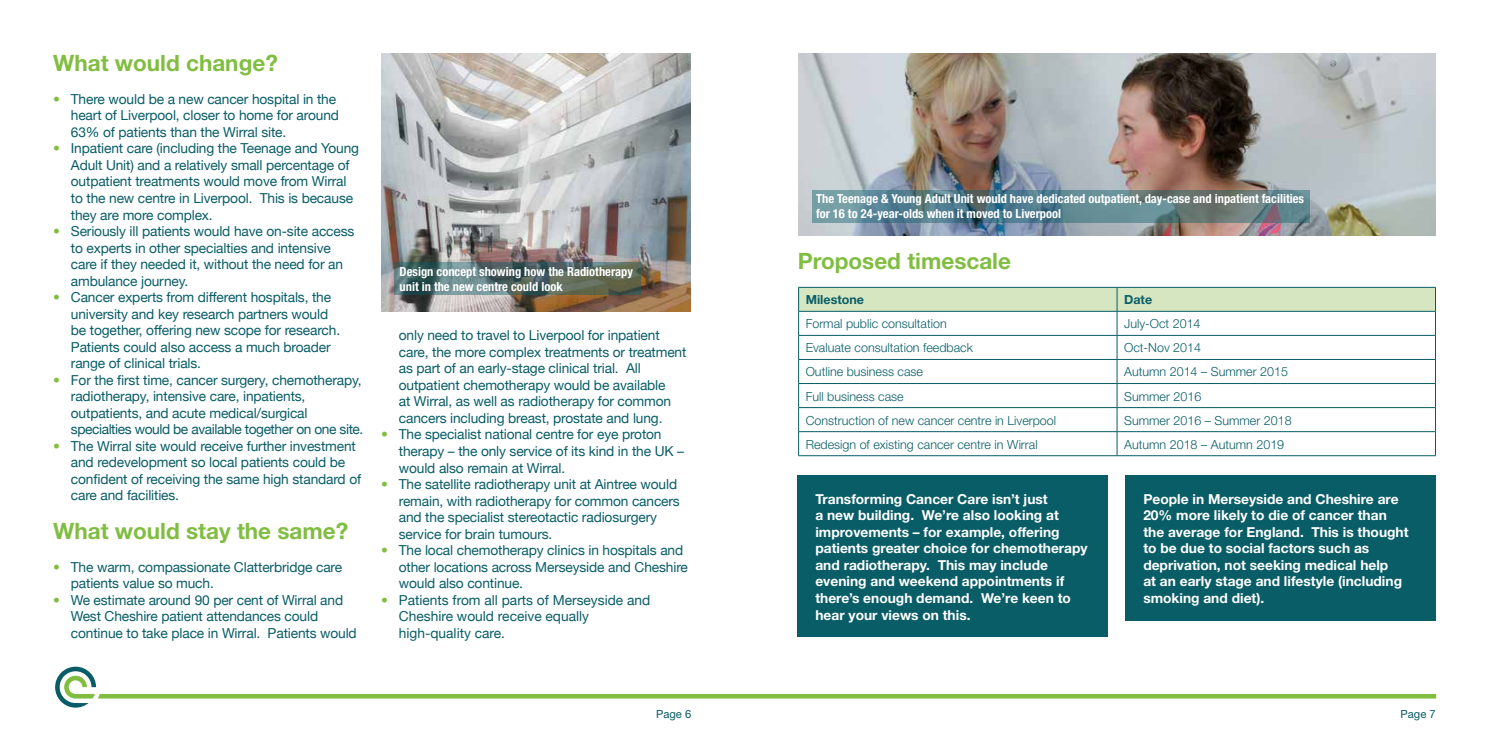
<style>
.page{position:relative;width:1489px;height:745px;background:#fff}
.page>*{position:absolute;margin:0;border:0;box-sizing:border-box;transform-origin:0 0}
.t1{font:700 22.5px "Helvetica Neue";color:#81bd41}
.t2{font:13.75px/16.5px "Helvetica Neue";letter-spacing:-.01em;color:#095d67}
.t3{font:700 13.75px/16.5px "Helvetica Neue";color:#fff}
.t4{font:300 12.5px "Helvetica Neue";color:#095d67}
.t5{font:700 condensed 12.5px/15px "Helvetica Neue";color:#fff}
.t6{font:700 12.5px "Helvetica Neue";color:#095d67}
.t7{font:11.25px "Helvetica Neue";color:#095d67}
.s1{font-weight:700;color:#81bd41}
</style>
<div class="page">
<svg style="left:55px;top:666px;width:1380px;height:41px"></svg>
<hr style="left:798px;top:455px;width:318px;height:1px;background:#095d67">
<hr style="left:1116px;top:455px;width:319px;height:1px;background:#095d67">
<svg style="left:798px;top:287px;width:637px;height:168px"></svg>
<hr style="left:798px;top:311px;width:318px;height:1px;background:#095d67">
<hr style="left:1116px;top:311px;width:319px;height:1px;background:#095d67">
<div style="left:1125px;top:475px;width:310px;height:145px;background:#095d67"></div>
<div style="left:797px;top:475px;width:310px;height:161px;background:#095d67"></div>
<img style="left:381px;top:53px;width:309px;height:258px">
<img style="left:798px;top:54px;width:636px;height:181px">
<svg style="left:394px;top:262px;width:246px;height:33px;background:#556b66"></svg>
<svg style="left:811px;top:190px;width:498px;height:33px;background:#5d8089"></svg>
<h1 class="t1" style="left:53px;top:49px;width:226px">What would change?</h1>
<p class="t2" style="left:71px;top:90px;width:269px;text-indent:-18px"><span class="s1">•</span> There would be a new cancer hospital in the heart of Liverpool, closer to home for around<br>63% of patients than the Wirral site.</p>
<p class="t2" style="left:71px;top:139px;width:290px;text-indent:-18px"><span class="s1">•</span> Inpatient care (including the Teenage and Young Adult Unit) and a relatively small percentage of outpatient treatments would move from Wirral to the new centre in Liverpool. This is because they are more complex.</p>
<p class="t2" style="left:71px;top:222px;width:285px;text-indent:-18px"><span class="s1">•</span> Seriously ill patients would have on-site access to experts in other specialties and intensive care if they needed it, without the need for an ambulance journey.</p>
<p class="t2" style="left:71px;top:288px;width:271px;text-indent:-18px"><span class="s1">•</span> Cancer experts from different hospitals, the university and key research partners would be together, offering new scope for research.<br>Patients could also access a much broader range of clinical trials.</p>
<p class="t2" style="left:71px;top:370px;width:294px;text-indent:-18px"><span class="s1">•</span> For the first time, cancer surgery, chemotherapy, radiotherapy, intensive care, inpatients, outpatients, and acute medical/surgical specialties would be available together on one site.</p>
<p class="t2" style="left:71px;top:436px;width:292px;text-indent:-18px"><span class="s1">•</span> The Wirral site would receive further investment and redevelopment so local patients could be confident of receiving the same high standard of care and facilities.</p>
<h1 class="t1" style="left:53px;top:516px;width:296px">What would stay the same?</h1>
<p class="t2" style="left:71px;top:557px;width:273px;text-indent:-18px"><span class="s1">•</span> The warm, compassionate Clatterbridge care patients value so much.</p>
<p class="t2" style="left:71px;top:590px;width:287px;text-indent:-18px"><span class="s1">•</span> We estimate around 90 per cent of Wirral and<br>West Cheshire patient attendances could continue to take place in Wirral. Patients would</p>
<p class="t5" style="left:399px;top:263px;width:235px">Design concept showing how the Radiotherapy unit in the new centre could look</p>
<p class="t2" style="left:399px;top:326px;width:289px">only need to travel to Liverpool for inpatient care, the more complex treatments or treatment as part of an early-stage clinical trial. All outpatient chemotherapy would be available<br>at Wirral, as well as radiotherapy for common cancers including breast, prostate and lung.</p>
<p class="t2" style="left:399px;top:425px;width:287px;text-indent:-18px"><span class="s1">•</span> The specialist national centre for eye proton therapy – the only service of its kind in the UK – would also remain at Wirral.</p>
<p class="t2" style="left:399px;top:474px;width:282px;text-indent:-18px"><span class="s1">•</span> The satellite radiotherapy unit at Aintree would remain, with radiotherapy for common cancers and the specialist stereotactic radiosurgery service for brain tumours.</p>
<p class="t2" style="left:399px;top:540px;width:290px;text-indent:-18px"><span class="s1">•</span> The local chemotherapy clinics in hospitals and other locations across Merseyside and Cheshire would also continue.</p>
<p class="t2" style="left:399px;top:590px;width:253px;text-indent:-18px"><span class="s1">•</span> Patients from all parts of Merseyside and<br>Cheshire would receive equally high-quality care.</p>
<p class="t5" style="left:816px;top:191px;width:489px">The Teenage &amp; Young Adult Unit would have dedicated outpatient, day-case and inpatient facilities for 16 to 24-year-olds when it moved to Liverpool</p>
<h1 class="t1" style="left:797px;top:247px;width:215px">Proposed timescale</h1>
<p class="t6" style="left:805px;top:292px;width:60px">Milestone</p>
<p class="t6" style="left:1124px;top:292px;width:30px">Date</p>
<p class="t4" style="left:805px;top:316px;width:142px">Formal public consultation</p>
<p class="t4" style="left:1124px;top:316px;width:78px">July-Oct 2014</p>
<p class="t4" style="left:805px;top:340px;width:169px">Evaluate consultation feedback</p>
<p class="t4" style="left:1124px;top:340px;width:78px">Oct-Nov 2014</p>
<p class="t4" style="left:805px;top:364px;width:119px">Outline business case</p>
<p class="t4" style="left:1124px;top:364px;width:165px">Autumn 2014 – Summer 2015</p>
<p class="t4" style="left:805px;top:388px;width:99px">Full business case</p>
<p class="t4" style="left:1124px;top:388px;width:79px">Summer 2016</p>
<p class="t4" style="left:805px;top:412px;width:252px">Construction of new cancer centre in Liverpool</p>
<p class="t4" style="left:1124px;top:412px;width:169px">Summer 2016 – Summer 2018</p>
<p class="t4" style="left:805px;top:436px;width:233px">Redesign of existing cancer centre in Wirral</p>
<p class="t4" style="left:1124px;top:436px;width:161px">Autumn 2018 – Autumn 2019</p>
<p class="t3" style="left:815px;top:490px;width:274px">Transforming Cancer Care isn’t just<br>a new building. We’re also looking at improvements – for example, offering patients greater choice for chemotherapy and radiotherapy. This may include evening and weekend appointments if there’s enough demand. We’re keen to hear your views on this.</p>
<p class="t3" style="left:1143px;top:490px;width:267px">People in Merseyside and Cheshire are 20% more likely to die of cancer than the average for England. This is thought to be due to social factors such as deprivation, not seeking medical help<br>at an early stage and lifestyle (including smoking and diet).</p>
<p class="t7" style="left:656px;top:707px;width:37px">Page 6</p>
<p class="t7" style="left:1400px;top:707px;width:37px">Page 7</p>
</div>
